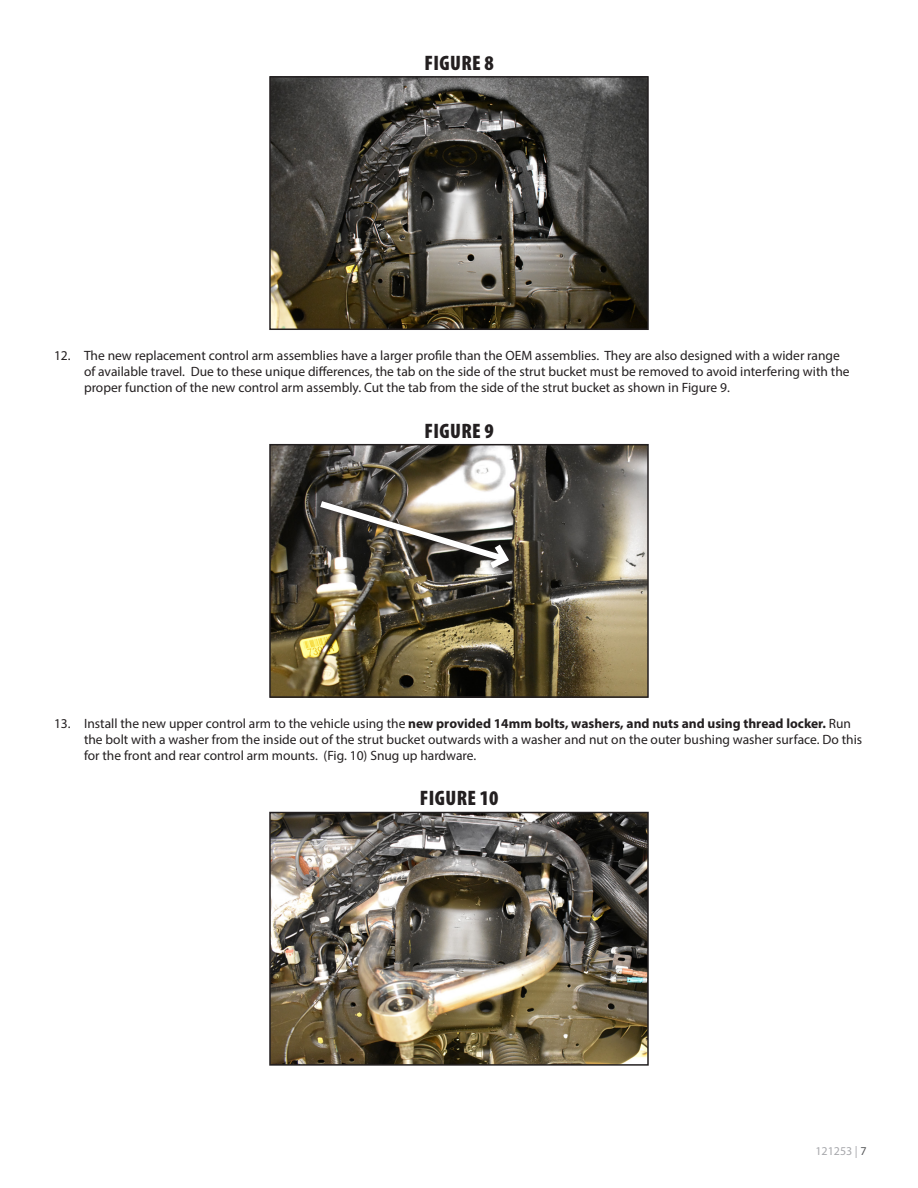
<style>
.page{position:relative;width:918px;height:1188px;background:#fff}
.page>*{position:absolute;margin:0;border:0;box-sizing:border-box;transform-origin:0 0}
.Photo-Caption{font:900 condensed 21px "Myriad Pro";letter-spacing:.02em;color:#231f20}
.t1{font:13.5px/16.2px "Myriad Pro";color:#231f20}
.t2{font:12px "Myriad Pro";color:#a8a9ad}
.s1{font-weight:700}
.s2{color:#57585a}
</style>
<div class="page">
<img style="left:272px;top:79px;width:374px;height:248px">
<div style="left:269px;top:76px;width:380px;height:254px;border:2px solid #231f20"></div>
<img style="left:272px;top:447px;width:374px;height:248px">
<svg style="left:315px;top:496px;width:200px;height:78px"></svg>
<img style="left:314px;top:497px;width:199px;height:77px">
<div style="left:269px;top:444px;width:380px;height:254px;border:2px solid #231f20"></div>
<img style="left:272px;top:815px;width:374px;height:248px">
<div style="left:269px;top:812px;width:380px;height:254px;border:2px solid #231f20"></div>
<p class="Photo-Caption" style="left:424px;top:49px;width:71px">FIGURE 8</p>
<p class="t1" style="left:84px;top:347px;width:767px;text-indent:-30px">12. The new replacement control arm assemblies have a larger profile than the OEM assemblies. They are also designed with a wider range of available travel. Due to these unique differences, the tab on the side of the strut bucket must be removed to avoid interfering with the proper function of the new control arm assembly. Cut the tab from the side of the strut bucket as shown in Figure 9.</p>
<p class="Photo-Caption" style="left:424px;top:417px;width:71px">FIGURE 9</p>
<p class="t1" style="left:84px;top:715px;width:780px;text-indent:-30px">13. Install the new upper control arm to the vehicle using the <span class="s1">new provided 14mm bolts, washers, and nuts and using thread locker.</span> Run the bolt with a washer from the inside out of the strut bucket outwards with a washer and nut on the outer bushing washer surface. Do this for the front and rear control arm mounts. (Fig. 10) Snug up hardware.</p>
<p class="Photo-Caption" style="left:420px;top:785px;width:80px">FIGURE 10</p>
<p class="t2" style="left:815px;top:1143px;width:53px">121253 | <span class="s2">7</span></p>
</div>
